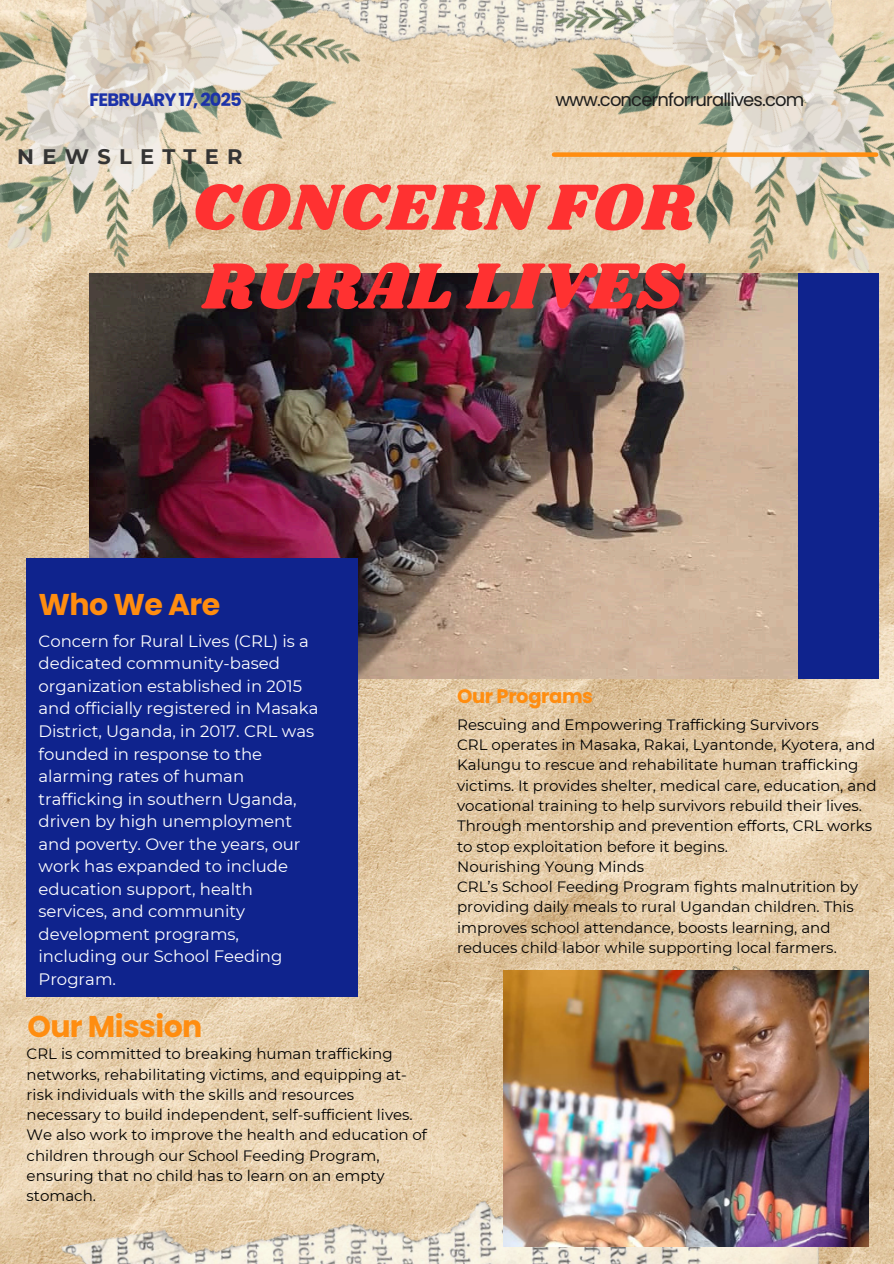
<style>
.page{position:relative;width:894px;height:1264px;background:#fff}
.page>*{position:absolute;margin:0;border:0;box-sizing:border-box;transform-origin:0 0}
.t1{font:67.5px/78.8px "Shrikhand";letter-spacing:.01em;color:#ff3131}
.t2{font:700 30px "Poppins";letter-spacing:-.02em;color:#ff8d10}
.t3{font:700 21px "Montserrat";letter-spacing:.395em;color:#343434}
.t4{font:700 19.5px "Poppins";letter-spacing:-.02em;color:#ff8d10}
.t5{font:18px "Poppins";letter-spacing:-.05em;color:#1e1e1e}
.t6{font:700 18px "Poppins";letter-spacing:-.05em;color:#1c32a8}
.t7{font:16.5px/22.5px "Montserrat";color:#fff}
.t8{font:15px/20.2px "Montserrat";color:#000}
</style>
<div class="page">
<img style="left:0;top:114px;width:893px;height:1149px">
<img style="left:428px;top:0;width:68px;height:114px">
<img style="left:90px;top:274px;width:708px;height:404px">
<img style="left:0;top:0;width:428px;height:328px">
<img style="left:550px;top:956px;width:343px;height:307px">
<img style="left:61px;top:1114px;width:770px;height:149px">
<img style="left:496px;top:0;width:397px;height:339px">
<img style="left:503px;top:970px;width:364px;height:275px">
<div style="left:27px;top:558px;width:331px;height:439px;background:#0f238d"></div>
<div style="left:798px;top:274px;width:80px;height:404px;background:#0f238d"></div>
<div style="left:554px;top:152px;width:321px;height:5px;background:#ff8d10"></div>
<p class="t6" style="left:90px;top:87px;width:154px">FEBRUARY 17, 2025</p>
<p class="t3" style="left:17px;top:143px;width:227px">NEWSLETTER</p>
<p class="t5" style="left:555px;top:87px;width:250px">www.concernforrurallives.com</p>
<h5 class="t1" style="left:192px;top:170px;width:503px">CONCERN FOR<br>RURAL LIVES</h5>
<p class="t2" style="left:38px;top:583px;width:183px">Who We Are</p>
<h4 class="t7" style="left:38px;top:629px;width:281px">Concern for Rural Lives (CRL) is a dedicated community-based organization established in 2015 and officially registered in Masaka<br>District, Uganda, in 2017. CRL was founded in response to the alarming rates of human trafficking in southern Uganda, driven by high unemployment and poverty. Over the years, our work has expanded to include education support, health services, and community development programs, including our School Feeding<br>Program.</h4>
<h6 class="t2" style="left:27px;top:1005px;width:176px">Our Mission</h6>
<h2 class="t8" style="left:27px;top:1043px;width:402px">CRL is committed to breaking human trafficking networks, rehabilitating victims, and equipping at&shy;risk individuals with the skills and resources necessary to build independent, self-sufficient lives.<br>We also work to improve the health and education of children through our School Feeding Program, ensuring that no child has to learn on an empty stomach.</h2>
<p class="t4" style="left:457px;top:683px;width:137px">Our Programs</p>
<h6 class="t8" style="left:457px;top:714px;width:363px">Rescuing and Empowering Trafficking Survivors</h6>
<p class="t8" style="left:457px;top:734px;width:421px">CRL operates in Masaka, Rakai, Lyantonde, Kyotera, and Kalungu to rescue and rehabilitate human trafficking victims. It provides shelter, medical care, education, and vocational training to help survivors rebuild their lives.<br>Through mentorship and prevention efforts, CRL works to stop exploitation before it begins.</p>
<p class="t8" style="left:457px;top:856px;width:188px">Nourishing Young Minds</p>
<h1 class="t8" style="left:457px;top:876px;width:402px">CRL’s School Feeding Program fights malnutrition by providing daily meals to rural Ugandan children. This improves school attendance, boosts learning, and reduces child labor while supporting local farmers.</h1>
</div>
